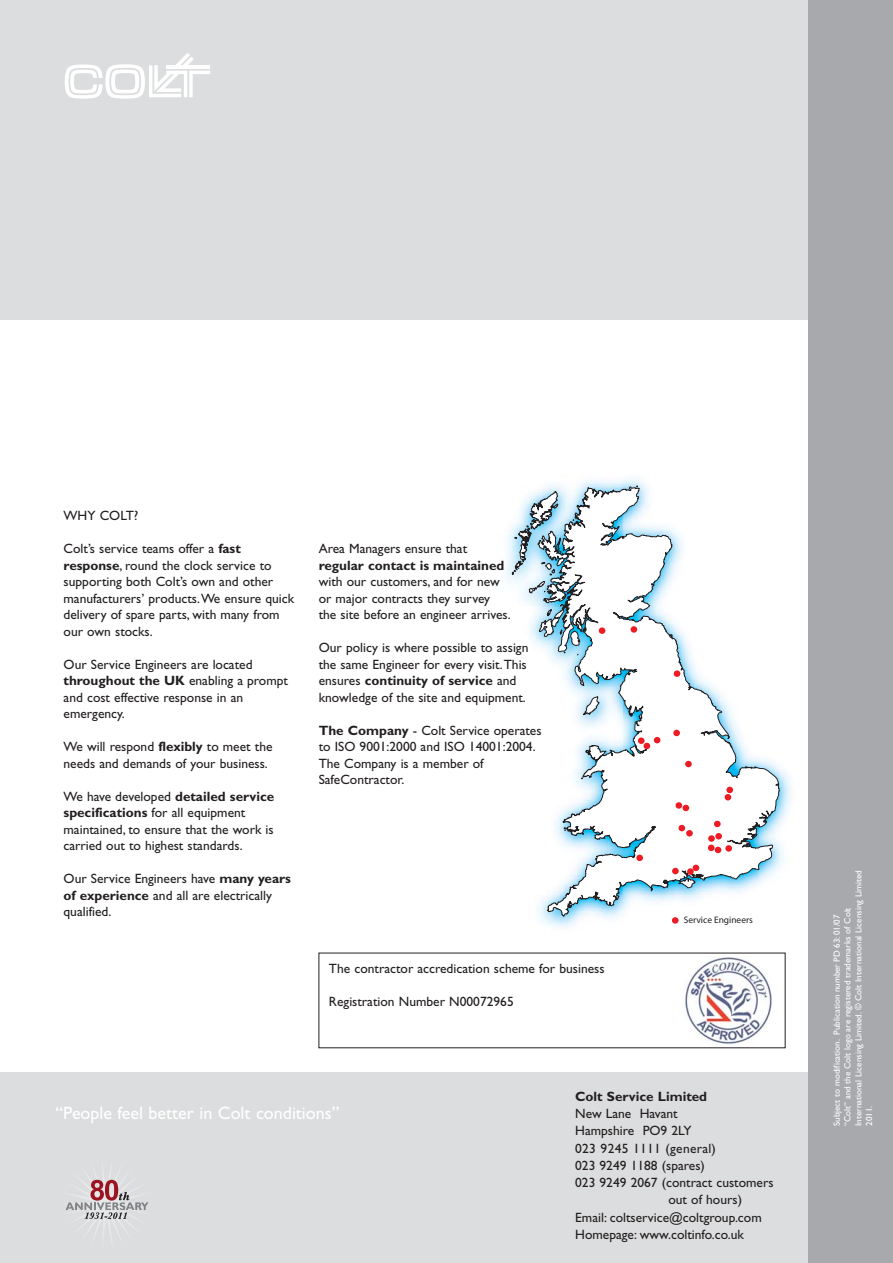
<style>
.page{position:relative;width:893px;height:1263px;background:#fff}
.page>*{position:absolute;margin:0;border:0;box-sizing:border-box;transform-origin:0 0}
.t1{font:18px "Gill Sans";color:#fff}
.t2{font:13.5px/16.5px "Gill Sans";color:#231f20}
.t3{font:700 13.5px "Gill Sans";color:#231f20}
.t4{font:13.5px "Gill Sans";letter-spacing:.02em;color:#231f20}
.t5{font:9.45px "Myriad";color:#231f20}
.t6{font:9px/10.8px "Gill Sans";color:#fff}
.s1{font-weight:700}
</style>
<div class="page">
<img style="left:504px;top:478px;width:287px;height:450px">
<svg style="left:511px;top:485px;width:269px;height:432px"></svg>
<svg style="left:537px;top:486px;width:230px;height:363px"></svg>
<div style="left:674px;top:670px;width:6px;height:7px;background:#ed1c24;border-radius:50%"></div>
<div style="left:673px;top:730px;width:7px;height:6px;background:#ed1c24;border-radius:50%"></div>
<div style="left:638px;top:737px;width:7px;height:7px;background:#ed1c24;border-radius:50%"></div>
<svg style="left:644px;top:737px;width:16px;height:12px"></svg>
<div style="left:685px;top:761px;width:7px;height:6px;background:#ed1c24;border-radius:50%"></div>
<div style="left:675px;top:802px;width:7px;height:7px;background:#ed1c24;border-radius:50%"></div>
<div style="left:682px;top:805px;width:7px;height:6px;background:#ed1c24;border-radius:50%"></div>
<svg style="left:725px;top:794px;width:6px;height:6px"></svg>
<div style="left:714px;top:821px;width:7px;height:6px;background:#ed1c24;border-radius:50%"></div>
<div style="left:686px;top:830px;width:7px;height:6px;background:#ed1c24;border-radius:50%"></div>
<div style="left:636px;top:855px;width:7px;height:6px;background:#ed1c24;border-radius:50%"></div>
<div style="left:672px;top:868px;width:7px;height:6px;background:#ed1c24;border-radius:50%"></div>
<div style="left:687px;top:868px;width:7px;height:7px;background:#ed1c24;border-radius:50%"></div>
<svg style="left:708px;top:835px;width:7px;height:7px"></svg>
<div style="left:715px;top:833px;width:7px;height:6px;background:#ed1c24;border-radius:50%"></div>
<div style="left:708px;top:845px;width:7px;height:6px;background:#ed1c24;border-radius:50%"></div>
<svg style="left:715px;top:847px;width:6px;height:6px"></svg>
<div style="left:726px;top:787px;width:7px;height:6px;background:#ed1c24;border-radius:50%"></div>
<div style="left:678px;top:825px;width:7px;height:6px;background:#ed1c24;border-radius:50%"></div>
<svg style="left:693px;top:865px;width:6px;height:6px"></svg>
<div style="left:672px;top:917px;width:7px;height:7px;background:#ed1c24;border-radius:50%"></div>
<div style="left:725px;top:845px;width:7px;height:7px;background:#ed1c24;border-radius:50%"></div>
<div style="left:631px;top:626px;width:6px;height:7px;background:#ed1c24;border-radius:50%"></div>
<div style="left:599px;top:627px;width:6px;height:7px;background:#ed1c24;border-radius:50%"></div>
<div style="left:0;top:1px;width:893px;height:319px;background:#dcddde"></div>
<div style="left:0;top:1072px;width:809px;height:191px;background:#dcddde"></div>
<div style="left:808px;top:1px;width:85px;height:1262px;background:#a7a9ac"></div>
<svg style="left:65px;top:53px;width:145px;height:46px"></svg>
<hr style="left:166px;top:65px;width:44px;height:4px;background:#fff">
<svg style="left:684px;top:1048px;width:93px;height:1px"></svg>
<img style="left:685px;top:956px;width:87px;height:89px">
<svg style="left:65px;top:1171px;width:84px;height:64px"></svg>
<p class="t2" style="left:64px;top:509px;width:76px">WHY COLT?</p>
<p class="t2" style="left:64px;top:542px;width:232px">Colt’s service teams offer a <span class="s1">fast response</span>, round the clock service to supporting both Colt’s own and other manufacturers’ products.We ensure quick delivery of spare parts, with many from our own stocks.</p>
<p class="t2" style="left:64px;top:657px;width:226px">Our Service Engineers are located <span class="s1">throughout the UK</span> enabling a prompt and cost effective response in an emergency.</p>
<p class="t2" style="left:64px;top:740px;width:210px">We will respond <span class="s1">flexibly</span> to meet the needs and demands of your business.</p>
<p class="t2" style="left:64px;top:789px;width:212px">We have developed <span class="s1">detailed service specifications</span> for all equipment maintained, to ensure that the work is carried out to highest standards.</p>
<p class="t2" style="left:64px;top:872px;width:229px">Our Service Engineers have <span class="s1">many years of experience</span> and all are electrically qualified.</p>
<p class="t6" style="left:832px;top:1126px;width:257px;rotate:-90deg">Subject to modification. Publication number PD 63: 01/07<br>“Colt” and the Colt logo are registered trademarks of Colt International Licensing Limited. © Colt International Licensing Limited 2011.</p>
<p class="t2" style="left:319px;top:542px;width:150px">Area Managers ensure that</p>
<p class="t3" style="left:319px;top:560px;width:187px">regular contact is maintained</p>
<p class="t2" style="left:319px;top:575px;width:193px">with our customers, and for new or major contracts they survey the site before an engineer arrives.</p>
<p class="t2" style="left:319px;top:641px;width:211px">Our policy is where possible to assign the same Engineer for every visit.This ensures <span class="s1">continuity of service</span> and knowledge of the site and equipment.</p>
<p class="t2" style="left:319px;top:723px;width:224px"><span class="s1">The Company</span> - Colt Service operates to ISO 9001:2000 and ISO 14001:2004.<br>The Company is a member of<br>SafeContractor.</p>
<p class="t5" style="left:684px;top:917px;width:71px">Service Engineers</p>
<p class="t2" style="left:329px;top:961px;width:277px">The contractor accredication scheme for business</p>
<p class="t2" style="left:329px;top:994px;width:186px">Registration Number N00072965</p>
<p class="t3" style="left:575px;top:1092px;width:133px">Colt Service Limited</p>
<p class="t2" style="left:575px;top:1107px;width:104px">New Lane Havant</p>
<p class="t2" style="left:575px;top:1124px;width:118px">Hampshire PO9 2LY</p>
<p class="t4" style="left:575px;top:1143px;width:142px">023 9245 1111 (general)</p>
<p class="t2" style="left:575px;top:1159px;width:131px">023 9249 1188 (spares)</p>
<p class="t2" style="left:575px;top:1176px;width:200px">023 9249 2067 (contract customers</p>
<p class="t2" style="left:668px;top:1193px;width:75px">out of hours)</p>
<p class="t2" style="left:575px;top:1210px;width:188px">Email: coltservice@coltgroup.com</p>
<p class="t2" style="left:575px;top:1228px;width:170px">Homepage: www.coltinfo.co.uk</p>
<h1 class="t1" style="left:56px;top:1107px;width:285px">“People feel better in Colt conditions”</h1>
</div>
